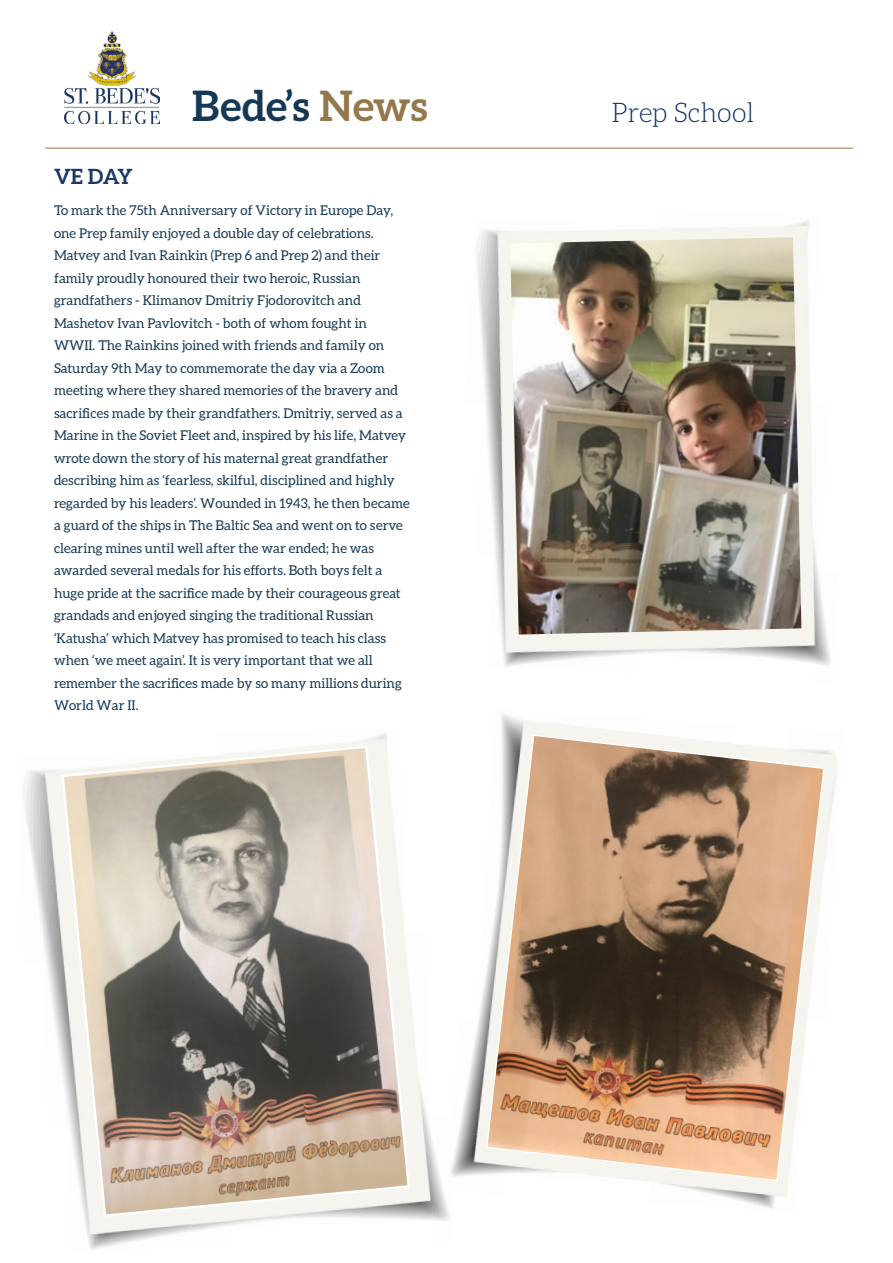
<style>
.page{position:relative;width:893px;height:1263px;background:#fff}
.page>*{position:absolute;margin:0;border:0;box-sizing:border-box;transform-origin:0 0}
.t1{font:700 42px "Aleo";color:#143956}
.t2{font:300 27.15px "Aleo";color:#0d3166}
.t3{font:700 21px "Aleo";color:#193867}
.t4{font:13.5px/22.5px "Aleo";color:#163854}
.s1{color:#95774c}
</style>
<div class="page">
<hr style="left:45px;top:148px;width:808px;height:1px;background:#95774c">
<img style="left:65px;top:31px;width:95px;height:92px">
<img style="left:84px;top:1218px;width:97px;height:32px">
<img style="left:433px;top:1147px;width:17px;height:74px">
<img style="left:389px;top:1038px;width:44px;height:182px">
<img style="left:52px;top:1004px;width:8px;height:51px">
<img style="left:44px;top:881px;width:16px;height:123px">
<img style="left:23px;top:770px;width:21px;height:170px">
<img style="left:38px;top:770px;width:22px;height:111px">
<svg style="left:60px;top:744px;width:351px;height:474px"></svg>
<img style="left:459px;top:1029px;width:26px;height:104px">
<img style="left:448px;top:1133px;width:37px;height:61px">
<img style="left:501px;top:713px;width:97px;height:21px">
<img style="left:477px;top:982px;width:8px;height:47px">
<img style="left:660px;top:1184px;width:129px;height:25px">
<svg style="left:485px;top:734px;width:340px;height:448px"></svg>
<img style="left:496px;top:559px;width:100px;height:107px">
<img style="left:820px;top:625px;width:11px;height:40px">
<img style="left:743px;top:497px;width:82px;height:167px">
<img style="left:488px;top:447px;width:22px;height:112px">
<img style="left:486px;top:336px;width:24px;height:111px">
<img style="left:476px;top:229px;width:17px;height:175px">
<img style="left:487px;top:229px;width:115px;height:107px">
<img style="left:510px;top:237px;width:291px;height:397px">
<p class="t3" style="left:54px;top:165px;width:80px">VE DAY</p>
<p class="t1" style="left:192px;top:81px;width:237px">Bede’s <span class="s1">News</span></p>
<p class="t4" style="left:54px;top:199px;width:357px">To mark the 75th Anniversary of Victory in Europe Day, one Prep family enjoyed a double day of celebrations.<br>Matvey and Ivan Rainkin (Prep 6 and Prep 2) and their family proudly honoured their two heroic, Russian grandfathers - Klimanov Dmitriy Fjodorovitch and Mashetov Ivan Pavlovitch - both of whom fought in WWII. The Rainkins joined with friends and family on Saturday 9th May to commemorate the day via a Zoom meeting where they shared memories of the bravery and sacrifices made by their grandfathers. Dmitriy, served as a Marine in the Soviet Fleet and, inspired by his life, Matvey wrote down the story of his maternal great grandfather describing him as ‘fearless, skilful, disciplined and highly regarded by his leaders’. Wounded in 1943, he then became a guard of the ships in The Baltic Sea and went on to serve clearing mines until well after the war ended; he was awarded several medals for his efforts. Both boys felt a huge pride at the sacrifice made by their courageous great grandads and enjoyed singing the traditional Russian ‘Katusha’ which Matvey has promised to teach his class when ‘we meet again’. It is very important that we all remember the sacrifices made by so many millions during World War II.</p>
<p class="t2" style="left:611px;top:97px;width:144px">Prep School</p>
</div>
